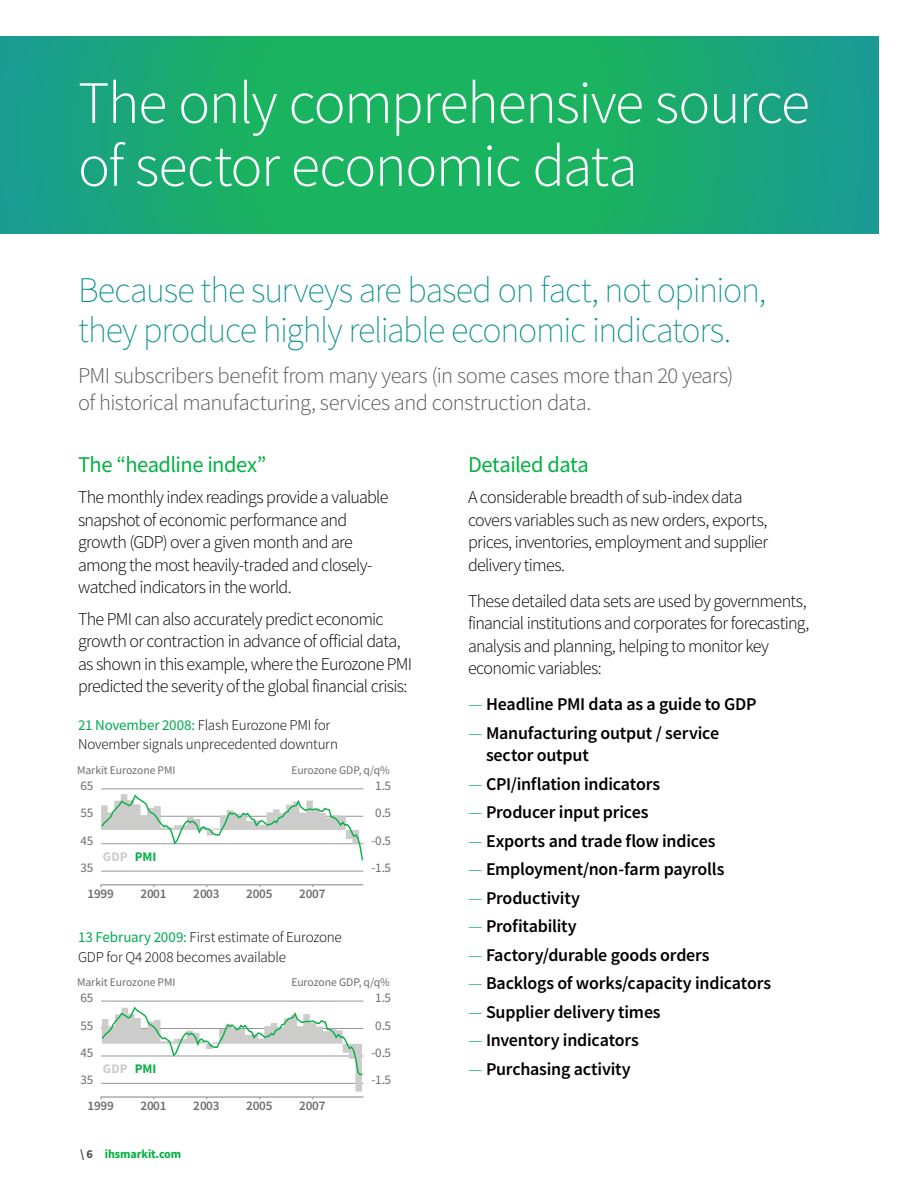
<style>
.page{position:relative;width:918px;height:1188px;background:#fff}
.page>*{position:absolute;margin:0;border:0;box-sizing:border-box;transform-origin:0 0}
.t1{font:300 60px/63px "Source Sans Pro";letter-spacing:-.025em;color:#fff}
.t2{font:200 36px/40.5px "Source Sans Pro";letter-spacing:-.035em;color:#008e89}
.t3{font:300 22.5px/27px "Source Sans Pro";letter-spacing:-.025em;color:#58595b}
.t4{font:22.5px "Source Sans Pro";letter-spacing:-.02em;color:#00b140}
.t5{font:300 18px/22.5px "Source Sans Pro";letter-spacing:-.035em;color:#000}
.t6{font:600 18px/22.5px "Source Sans Pro";letter-spacing:-.01em;color:#000}
.t7{font:300 15px/19.5px "Source Sans Pro";letter-spacing:-.015em;color:#000}
.t8{font:13.2px "Source Sans Pro";letter-spacing:-.005em;color:#6c6d70}
.t9{font:600 13.2px "Source Sans Pro";letter-spacing:-.005em;color:#6c6d70}
.t10{font:700 13.2px "Source Sans Pro";color:#cccccb}
.t11{font:700 12.15px "Source Sans Pro";letter-spacing:-.01em;color:#00b140}
.t12{font:11.7px "Source Sans Pro";letter-spacing:-.005em;color:#6c6d70}
.s1{font-weight:400;color:#00ab4e}
.s2{color:#0bb14b}
.s3{color:#4b4b4b}
.s4{font-weight:300;color:#00b140}
</style>
<div class="page">
<svg style="left:0;top:36px;width:879px;height:197px;background:#1aaa6f"></svg>
<svg style="left:101px;top:871px;width:262px;height:1px"></svg>
<hr style="left:100px;top:884px;width:263px;height:2px;background:#a7a9ac">
<svg style="left:101px;top:789px;width:263px;height:72px"></svg>
<svg style="left:100px;top:1001px;width:264px;height:98px"></svg>
<h1 class="t1" style="left:78px;top:71px;width:733px">The only comprehensive source of sector economic data</h1>
<h2 class="t2" style="left:78px;top:270px;width:690px">Because the surveys are based on fact, not opinion, they produce highly reliable economic indicators.</h2>
<p class="t3" style="left:78px;top:362px;width:657px">PMI subscribers benefit from many years (in some cases more than 20 years) of historical manufacturing, services and construction data.</p>
<p class="t4" style="left:78px;top:450px;width:190px">The “headline index”</p>
<p class="t5" style="left:78px;top:486px;width:312px">The monthly index readings provide a valuable snapshot of economic performance and growth (GDP) over a given month and are among the most heavily-traded and closely&shy;watched indicators in the world.</p>
<p class="t5" style="left:78px;top:608px;width:336px">The PMI can also accurately predict economic growth or contraction in advance of official data, as shown in this example, where the Eurozone PMI predicted the severity of the global financial crisis:</p>
<p class="t7" style="left:78px;top:715px;width:262px"><span class="s1">21 November 2008:</span> Flash Eurozone PMI for<br>November signals unprecedented downturn</p>
<p class="t12" style="left:77px;top:762px;width:100px">Markit Eurozone PMI</p>
<p class="t12" style="left:291px;top:762px;width:100px">Eurozone GDP, q/q%</p>
<p class="t8" style="left:80px;top:777px;width:14px">65</p>
<p class="t8" style="left:80px;top:805px;width:14px">55</p>
<p class="t8" style="left:80px;top:832px;width:14px">45</p>
<p class="t8" style="left:80px;top:859px;width:14px">35</p>
<p class="t10" style="left:103px;top:848px;width:55px">GDP <span class="s2">PMI</span></p>
<p class="t9" style="left:87px;top:885px;width:28px">1999</p>
<p class="t9" style="left:140px;top:885px;width:28px">2001</p>
<p class="t9" style="left:193px;top:885px;width:28px">2003</p>
<p class="t9" style="left:246px;top:885px;width:28px">2005</p>
<p class="t9" style="left:299px;top:885px;width:28px">2007</p>
<p class="t7" style="left:78px;top:927px;width:265px"><span class="s1">13 February 2009:</span> First estimate of Eurozone<br>GDP for Q4 2008 becomes available</p>
<p class="t8" style="left:375px;top:777px;width:17px">1.5</p>
<p class="t8" style="left:375px;top:805px;width:17px">0.5</p>
<p class="t8" style="left:371px;top:832px;width:21px">-0.5</p>
<p class="t8" style="left:371px;top:859px;width:21px">-1.5</p>
<p class="t12" style="left:77px;top:975px;width:100px">Markit Eurozone PMI</p>
<p class="t12" style="left:291px;top:975px;width:100px">Eurozone GDP, q/q%</p>
<p class="t8" style="left:80px;top:989px;width:14px">65</p>
<p class="t8" style="left:80px;top:1017px;width:14px">55</p>
<p class="t8" style="left:80px;top:1044px;width:14px">45</p>
<p class="t8" style="left:80px;top:1072px;width:14px">35</p>
<p class="t10" style="left:103px;top:1060px;width:55px">GDP <span class="s2">PMI</span></p>
<p class="t9" style="left:87px;top:1097px;width:28px">1999</p>
<p class="t9" style="left:140px;top:1097px;width:28px">2001</p>
<p class="t9" style="left:193px;top:1097px;width:28px">2003</p>
<p class="t9" style="left:246px;top:1097px;width:28px">2005</p>
<p class="t9" style="left:299px;top:1097px;width:28px">2007</p>
<p class="t11" style="left:80px;top:1146px;width:102px"><span class="s3">\ 6</span> ihsmarkit.com</p>
<p class="t8" style="left:375px;top:989px;width:17px">1.5</p>
<p class="t8" style="left:375px;top:1017px;width:17px">0.5</p>
<p class="t8" style="left:371px;top:1044px;width:21px">-0.5</p>
<p class="t8" style="left:371px;top:1072px;width:21px">-1.5</p>
<p class="t4" style="left:468px;top:450px;width:122px">Detailed data</p>
<p class="t5" style="left:468px;top:486px;width:302px">A considerable breadth of sub-index data covers variables such as new orders, exports, prices, inventories, employment and supplier delivery times.</p>
<p class="t5" style="left:468px;top:590px;width:343px">These detailed data sets are used by governments, financial institutions and corporates for forecasting, analysis and planning, helping to monitor key economic variables:</p>
<p class="t6" style="left:468px;top:693px;width:290px"><span class="s4">—</span> Headline PMI data as a guide to GDP</p>
<p class="t6" style="left:486px;top:721px;width:235px;text-indent:-18px"><span class="s4">—</span> Manufacturing output / service sector output</p>
<p class="t6" style="left:468px;top:772px;width:194px"><span class="s4">—</span> CPI/inflation indicators</p>
<p class="t6" style="left:468px;top:801px;width:182px"><span class="s4">—</span> Producer input prices</p>
<p class="t6" style="left:468px;top:829px;width:249px"><span class="s4">—</span> Exports and trade flow indices</p>
<p class="t6" style="left:468px;top:858px;width:258px"><span class="s4">—</span> Employment/non-farm payrolls</p>
<p class="t6" style="left:468px;top:886px;width:114px"><span class="s4">—</span> Productivity</p>
<p class="t6" style="left:468px;top:915px;width:110px"><span class="s4">—</span> Profitability</p>
<p class="t6" style="left:468px;top:943px;width:243px"><span class="s4">—</span> Factory/durable goods orders</p>
<p class="t6" style="left:468px;top:972px;width:305px"><span class="s4">—</span> Backlogs of works/capacity indicators</p>
<p class="t6" style="left:468px;top:1000px;width:194px"><span class="s4">—</span> Supplier delivery times</p>
<p class="t6" style="left:468px;top:1029px;width:172px"><span class="s4">—</span> Inventory indicators</p>
<p class="t6" style="left:468px;top:1057px;width:164px"><span class="s4">—</span> Purchasing activity</p>
</div>
